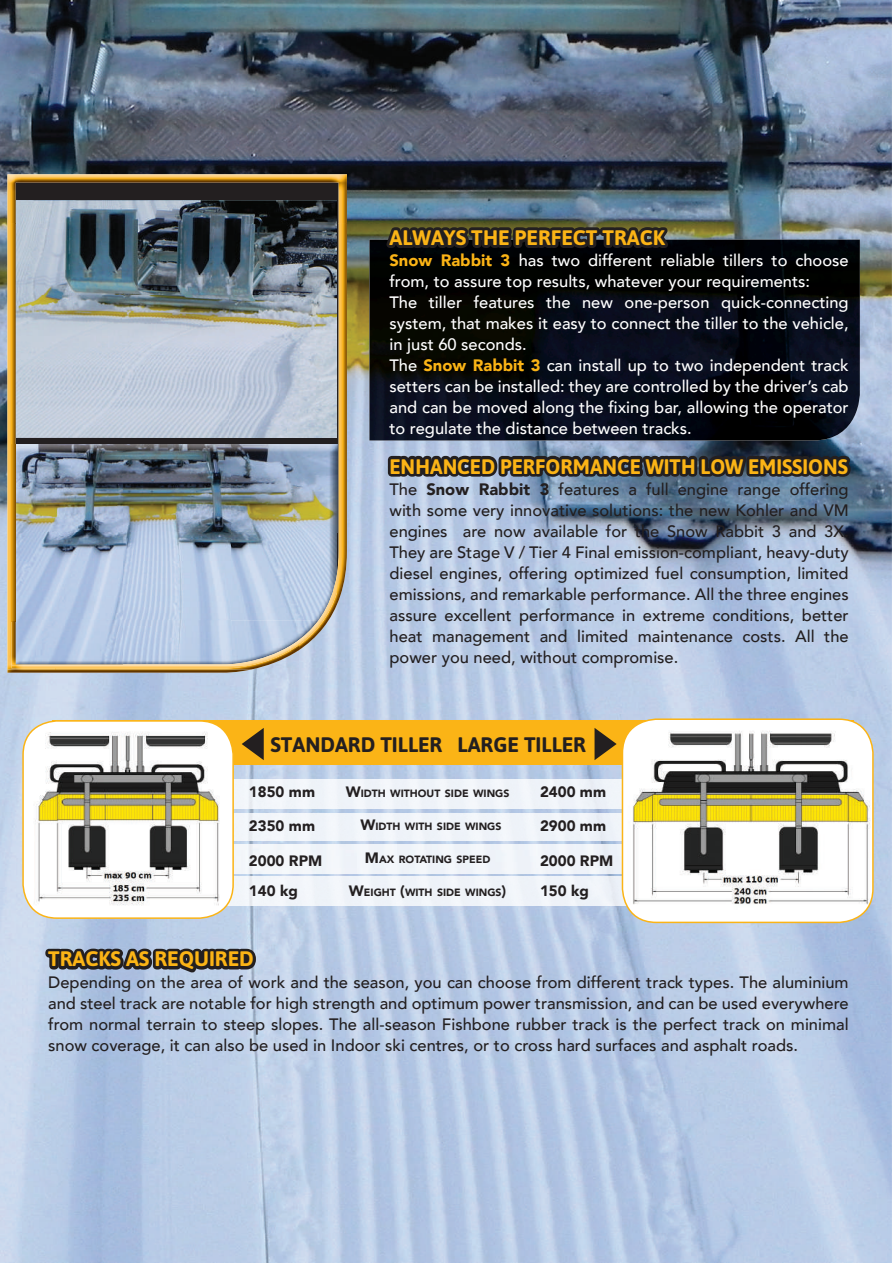
<style>
.page{position:relative;width:893px;height:1263px;background:#fff}
.page>*{position:absolute;margin:0;border:0;box-sizing:border-box;transform-origin:0 0}
.t1{font:700 21px "Asap";color:#fbb416}
.t2{font:700 21px "Asap";color:#231f20}
.t3{font:500 16.5px/21px "Avenir";color:#231f20;text-align:justify}
.t4{font:500 16.5px/21px "Avenir";color:#fff}
.t5{font:900 15px "Avenir";color:#231f20}
.t6{font:900 10.5px "Avenir";color:#231f20}
.s1{font-weight:900;color:#fbb416}
.s2{font-weight:900}
.s3{font-size:15px}
</style>
<div class="page">
<img style="left:0;top:0;width:892px;height:1263px">
<img style="left:56px;top:224px;width:242px;height:213px">
<img style="left:369px;top:240px;width:491px;height:200px">
<img style="left:56px;top:444px;width:242px;height:176px">
<img style="left:56px;top:620px;width:263px;height:44px">
<img style="left:7px;top:669px;width:245px;height:4px">
<img style="left:7px;top:174px;width:340px;height:50px">
<img style="left:7px;top:223px;width:49px;height:446px">
<img style="left:298px;top:223px;width:49px;height:427px">
<img style="left:55px;top:645px;width:244px;height:24px">
<img style="left:12px;top:665px;width:239px;height:3px">
<img style="left:290px;top:574px;width:47px;height:76px">
<img style="left:105px;top:646px;width:186px;height:19px">
<img style="left:12px;top:621px;width:93px;height:44px">
<svg style="left:42px;top:944px;width:219px;height:33px;background:#646a76"></svg>
<svg style="left:383px;top:179px;width:290px;height:111px;background:#283033"></svg>
<svg style="left:385px;top:438px;width:470px;height:82px;background:#617286"></svg>
<div style="left:234px;top:780px;width:388px;height:28px;background:#f0f4f9"></div>
<div style="left:234px;top:845px;width:388px;height:28px;background:#f0f5f9"></div>
<div style="left:233px;top:877px;width:389px;height:28px;background:#eff4f9"></div>
<div style="left:234px;top:813px;width:388px;height:27px;background:#f0f4f9"></div>
<div style="left:52px;top:720px;width:802px;height:44px;background:#fbb416"></div>
<img style="left:23px;top:721px;width:210px;height:195px">
<div style="left:22px;top:720px;width:212px;height:199px;border:2px solid #fbb416;border-radius:34px"></div>
<img style="left:622px;top:719px;width:251px;height:203px">
<div style="left:622px;top:718px;width:252px;height:205px;border:2px solid #fbb416;border-radius:34px"></div>
<svg style="left:595px;top:728px;width:22px;height:32px"></svg>
<svg style="left:242px;top:728px;width:22px;height:32px"></svg>
<p class="t1" style="left:389px;top:225px;width:277px">ALWAYS THE PERFECT TRACK</p>
<p class="t4" style="left:389px;top:249px;width:461px"><span class="s1">Snow Rabbit 3</span> has two different reliable tillers to choose from, to assure top results, whatever your requirements:<br>The tiller features the new one-person quick-connecting system, that makes it easy to connect the tiller to the vehicle, in just 60 seconds.<br>The <span class="s1">Snow Rabbit 3</span> can install up to two independent track setters can be installed: they are controlled by the driver’s cab and can be moved along the fixing bar, allowing the operator to regulate the distance between tracks.</p>
<p class="t1" style="left:389px;top:454px;width:460px">ENHANCED PERFORMANCE WITH LOW EMISSIONS</p>
<p class="t3" style="left:389px;top:477px;width:461px">The <span class="s2">Snow Rabbit 3</span> features a full engine range offering with some very innovative solutions: the new Kohler and VM engines are now available for the Snow Rabbit 3 and 3X.<br>They are Stage V / Tier 4 Final emission-compliant, heavy-duty diesel engines, offering optimized fuel consumption, limited emissions, and remarkable performance. All the three engines assure excellent performance in extreme conditions, better heat management and limited maintenance costs. All the power you need, without compromise.</p>
<p class="t2" style="left:270px;top:732px;width:317px">STANDARD TILLER LARGE TILLER</p>
<p class="t5" style="left:249px;top:778px;width:68px">1850 mm</p>
<p class="t5" style="left:540px;top:778px;width:68px">2400 mm</p>
<p class="t5" style="left:249px;top:813px;width:68px">2350 mm</p>
<p class="t5" style="left:540px;top:813px;width:68px">2900 mm</p>
<p class="t5" style="left:249px;top:847px;width:75px">2000 RPM</p>
<p class="t5" style="left:540px;top:847px;width:75px">2000 RPM</p>
<p class="t5" style="left:249px;top:877px;width:50px">140 kg</p>
<p class="t5" style="left:540px;top:877px;width:50px">150 kg</p>
<p class="t6" style="left:346px;top:784px;width:165px"><span class="s3">W</span>IDTH WITHOUT SIDE WINGS</p>
<p class="t6" style="left:360px;top:817px;width:143px"><span class="s3">W</span>IDTH WITH SIDE WINGS</p>
<p class="t6" style="left:365px;top:850px;width:127px"><span class="s3">M</span>AX ROTATING SPEED</p>
<p class="t6" style="left:349px;top:883px;width:159px"><span class="s3">W</span>EIGHT <span class="s3">(</span>WITH SIDE WINGS<span class="s3">)</span></p>
<p class="t1" style="left:48px;top:947px;width:207px">TRACKS AS REQUIRED</p>
<p class="t3" style="left:48px;top:970px;width:802px">Depending on the area of work and the season, you can choose from different track types. The aluminium and steel track are notable for high strength and optimum power transmission, and can be used everywhere from normal terrain to steep slopes. The all-season Fishbone rubber track is the perfect track on minimal snow coverage, it can also be used in Indoor ski centres, or to cross hard surfaces and asphalt roads.</p>
</div>
